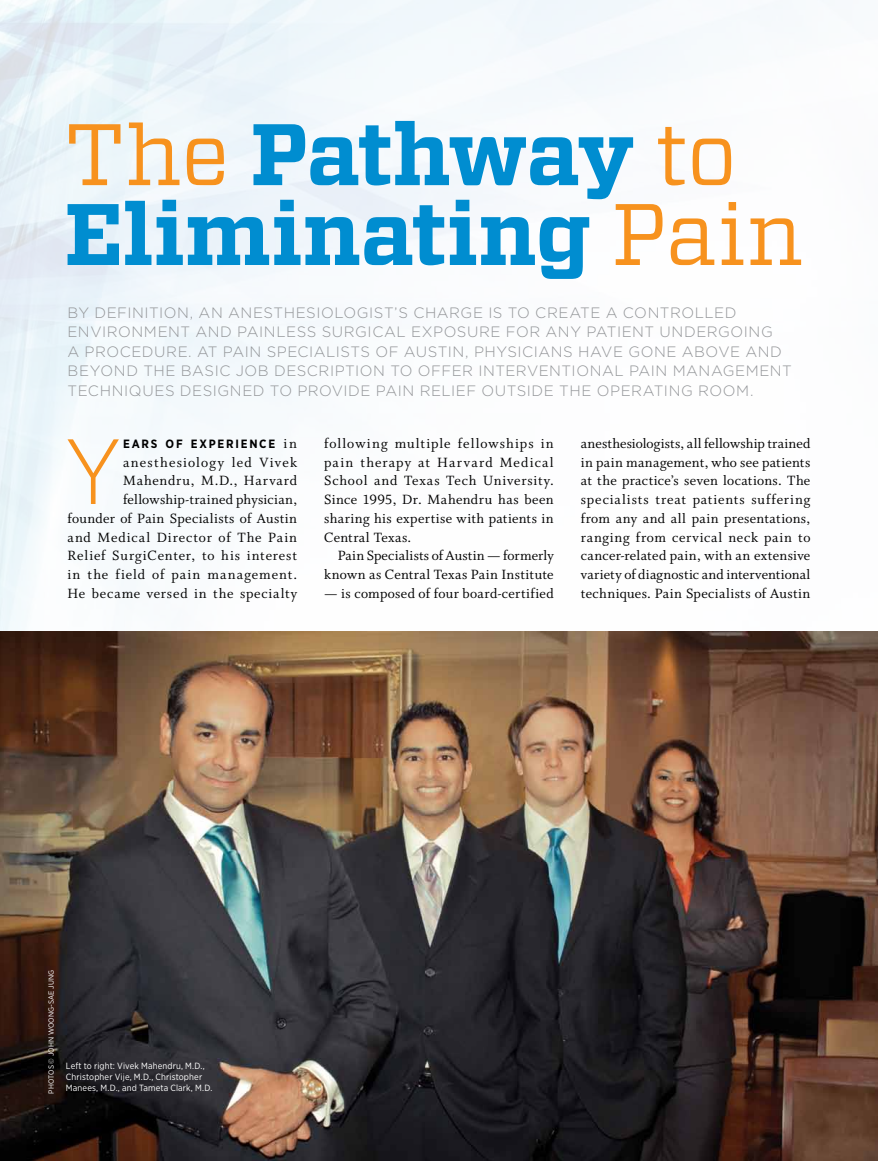
<style>
.page{position:relative;width:878px;height:1161px;background:#fff}
.page>*{position:absolute;margin:0;border:0;box-sizing:border-box;transform-origin:0 0}
.t1{font:300 92.4px "Gotham Narrow";color:#f7921e}
.t2{font:700 87px/79.8px "Vitesse";letter-spacing:-.01em;color:#008dd0}
.t3{font:15px/18.8px "Whitman Roman LF";letter-spacing:.03em;color:#000;text-align:justify}
.t4{font:300 15px/19.5px "Gotham";letter-spacing:.035em;color:#939598}
.t5{font:15px/18.8px "Whitman Roman LF";letter-spacing:.05em;color:#000;text-align:right}
.t6{font:700 12px "Gotham Narrow";letter-spacing:.145em;color:#000}
.t7{font:9px/11.2px "Gotham Narrow";letter-spacing:.015em;color:#fff}
.t8{font:7.5px "Gotham Narrow";letter-spacing:.02em;color:#fff}
.s1{font-weight:400;color:#f7921e}
.s2{font-family:"Whitman Roman LF";font-weight:400;font-size:15px}
</style>
<div class="page">
<img style="left:0;top:0;width:878px;height:632px">
<img style="left:0;top:632px;width:878px;height:529px">
<h2 class="t2" style="left:64px;top:116px;width:740px"><span class="s1">The</span> Pathway <span class="s1">to<br></span>Eliminating <span class="s1">Pain</span></h2>
<p class="t4" style="left:67px;top:302px;width:725px">BY DEFINITION, AN ANESTHESIOLOGIST’S CHARGE IS TO CREATE A CONTROLLED ENVIRONMENT AND PAINLESS SURGICAL EXPOSURE FOR ANY PATIENT UNDERGOING<br>A PROCEDURE. AT PAIN SPECIALISTS OF AUSTIN, PHYSICIANS HAVE GONE ABOVE AND BEYOND THE BASIC JOB DESCRIPTION TO OFFER INTERVENTIONAL PAIN MANAGEMENT TECHNIQUES DESIGNED TO PROVIDE PAIN RELIEF OUTSIDE THE OPERATING ROOM.</p>
<h1 class="t1" style="left:65px;top:415px;width:57px">Y</h1>
<p class="t6" style="left:123px;top:436px;width:176px">EARS OF EXPERIENCE <span class="s2">in</span></p>
<p class="t5" style="left:68px;top:453px;width:231px">anesthesiology led Vivek<br>Mahendru, M.D., Harvard fellowship-trained physician,<br>founder of Pain Specialists of Austin and Medical Director of The Pain<br>Relief SurgiCenter, to his interest in the field of pain management.<br>He became versed in the specialty</p>
<p class="t3" style="left:324px;top:434px;width:231px">following multiple fellowships in pain therapy at Harvard Medical School and Texas Tech University.<br>Since 1995, Dr. Mahendru has been sharing his expertise with patients in Central Texas.</p>
<p class="t3" style="left:324px;top:547px;width:231px;text-align:right">Pain Specialists of Austin — formerly known as Central Texas Pain Institute</p>
<p class="t3" style="left:324px;top:584px;width:231px">— is composed of four board-certified</p>
<p class="t3" style="left:581px;top:434px;width:231px">anesthesiologists, all fellowship trained in pain management, who see patients at the practice’s seven locations. The specialists treat patients suffering from any and all pain presentations, ranging from cervical neck pain to cancer-related pain, with an extensive variety of diagnostic and interventional techniques. Pain Specialists of Austin</p>
<p class="t8" style="left:46px;top:1094px;width:125px;rotate:-90deg">Photos © John Woong-Sae Jung</p>
<p class="t7" style="left:66px;top:1060px;width:148px">Left to right: Vivek Mahendru, M.D.,<br>Christopher Vije, M.D., Christopher<br>Manees, M.D., and Tameta Clark, M.D.</p>
</div>
